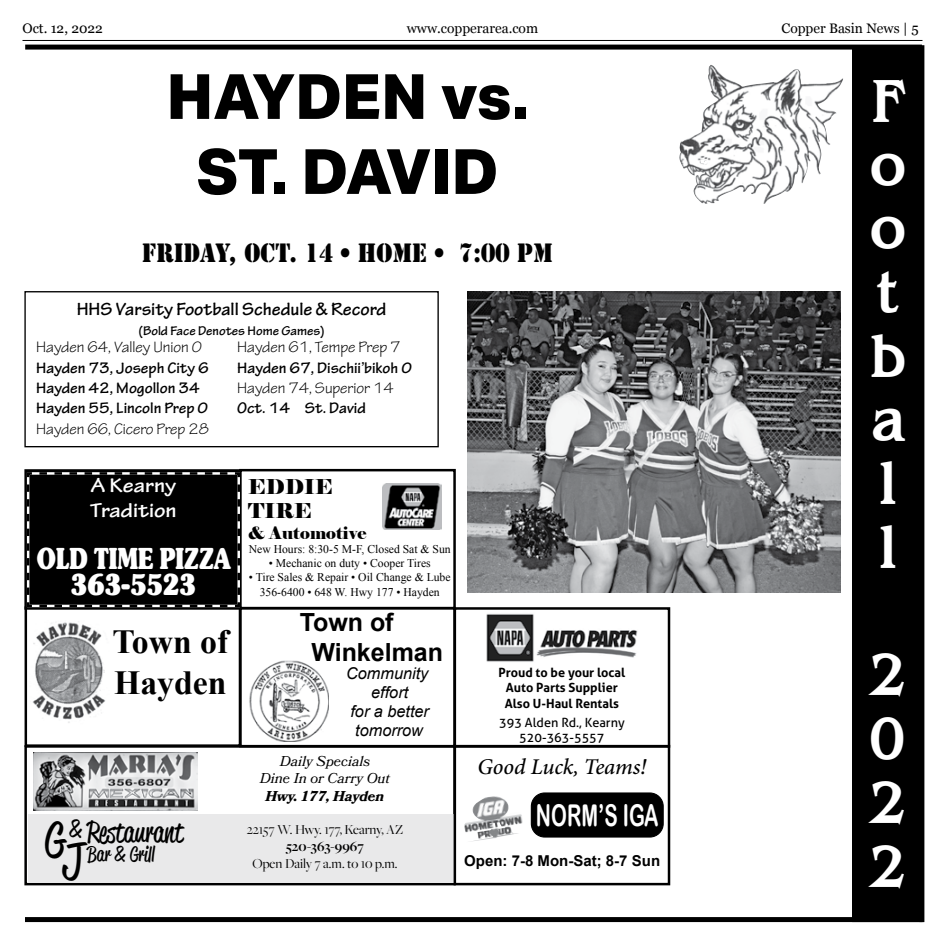
<style>
.page{position:relative;width:945px;height:945px;background:#fff}
.page>*{position:absolute;margin:0;border:0;box-sizing:border-box;transform-origin:0 0}
.t1{font:800 62.5px/75px "Aktiv Grotesk";letter-spacing:-.005em;color:#000;text-align:center}
.t2{font:700 61px/63.8px "Bangle Wide";color:#fff;scale:.8 1}
.t3{font:48.75px "Reklame Script";color:#000}
.t4{font:700 33.75px/40.5px "Times New Roman";color:#000}
.t5{font:30px/26.2px "Subway";color:#fff;text-align:center;scale:.73 1}
.t6{font:30px "Arial Rounded MT Bold";color:#fff;scale:.67 1}
.t7{font:29.62px "Reklame Script";color:#000}
.t8{font:700 25px/30px "Arial";color:#000}
.t9{font:24.75px "Stencil Std";color:#000;scale:.91 1}
.t10{font:italic 500 22.5px "Minion Pro";letter-spacing:-.005em;color:#000}
.t11{font:700 21.25px/25.5px "Tekton Pro";color:#fff;scale:1.1 1}
.t12{font:20.88px "Reklame Script";color:#000}
.t13{font:20.38px/24.5px "Elephant";color:#000}
.t14{font:700 19px "Tekton Pro";color:#000}
.t15{font:17.12px "Elephant";color:#000}
.t16{font:700 16.25px/20.4px "Tekton Pro";color:#000}
.t17{font:16.25px "Tekton Pro";color:#000}
.t18{font:italic 16.25px/18.8px "Arial";color:#000;text-align:center}
.t19{font:700 15px "Arial";color:#000}
.t20{font:14.25px "Freight Big Pro";color:#000}
.t21{font:italic 14.25px/17.1px "Bookmania";color:#000;text-align:center}
.t22{font:italic 700 14.25px "Bookmania";color:#000}
.t23{font:700 14.25px "Freight Big Pro";color:#000}
.t24{font:13.75px "Georgia";color:#000}
.t25{font:700 13.5px "Tekton Pro";letter-spacing:-.005em;color:#000}
.t26{font:700 12.62px/15.2px "Aller";color:#000;text-align:center}
.t27{font:12.62px/15.2px "Aller";color:#000;text-align:center}
.t28{font:11.75px/14.1px "Times New Roman";color:#000;text-align:center}
.s1{font-size:24.38px}
</style>
<div class="page">
<hr style="left:22px;top:40px;width:900px;height:1px;background:#000">
<div style="left:25px;top:917px;width:897px;height:5px;background:#000"></div>
<div style="left:25px;top:45px;width:897px;height:5px;background:#000"></div>
<div style="left:853px;top:47px;width:70px;height:874px;background:#000"></div>
<div style="left:852px;top:46px;width:72px;height:876px;border:1px solid #000"></div>
<div style="left:239px;top:607px;width:217px;height:140px;border:2px solid #000"></div>
<img style="left:249px;top:660px;width:79px;height:82px">
<div style="left:25px;top:606px;width:216px;height:141px;border:2px solid #000"></div>
<img style="left:33px;top:621px;width:73px;height:102px">
<div style="left:24px;top:745px;width:432px;height:140px;border:2px solid #000"></div>
<div style="left:24px;top:291px;width:415px;height:156px;border:1px solid #000"></div>
<img style="left:679px;top:65px;width:164px;height:139px">
<div style="left:239px;top:469px;width:217px;height:140px;border:2px solid #000"></div>
<img style="left:383px;top:484px;width:58px;height:46px">
<div style="left:24px;top:469px;width:217px;height:141px;border:2px solid #000"></div>
<div style="left:26px;top:471px;width:215px;height:137px;background:#000"></div>
<div style="left:28px;top:815px;width:425px;height:68px;background:#e9e9ea"></div>
<img style="left:33px;top:752px;width:164px;height:59px">
<div style="left:454px;top:745px;width:216px;height:140px;border:2px solid #000"></div>
<div style="left:531px;top:793px;width:132px;height:44px;background:#000;border-radius:13px"></div>
<div style="left:531px;top:792px;width:133px;height:46px;border:1px solid #000;border-radius:13px"></div>
<img style="left:464px;top:796px;width:59px;height:46px">
<div style="left:454px;top:607px;width:216px;height:141px;border:2px solid #000"></div>
<img style="left:486px;top:614px;width:152px;height:48px">
<img style="left:467px;top:291px;width:373px;height:301px">
<p class="t24" style="left:22px;top:18px;width:82px">Oct. 12, 2022</p>
<p class="t24" style="left:407px;top:18px;width:133px">www.copperarea.com</p>
<p class="t24" style="left:782px;top:18px;width:139px">Copper Basin News | 5</p>
<h1 class="t1" style="left:167px;top:58px;width:363px">HAYDEN vs.<br>ST. DAVID</h1>
<h3 class="t9" style="left:142px;top:237px;width:453px">FRIDAY, OCT. 14 • HOME • 7:00 PM</h3>
<h3 class="t14" style="left:77px;top:298px;width:311px">HHS Varsity Football Schedule &amp; Record</h3>
<p class="t25" style="left:139px;top:323px;width:188px">(Bold Face Denotes Home Games)</p>
<h3 class="t17" style="left:36px;top:338px;width:167px">Hayden 64, Valley Union 0</h3>
<h3 class="t16" style="left:36px;top:358px;width:174px">Hayden 73, Joseph City 6<br>Hayden 42, Mogollon 34<br>Hayden 55, Lincoln Prep 0</h3>
<h3 class="t17" style="left:36px;top:419px;width:174px">Hayden 66, Cicero Prep 28</h3>
<h3 class="t17" style="left:237px;top:338px;width:165px">Hayden 61, Tempe Prep 7</h3>
<h3 class="t16" style="left:237px;top:358px;width:176px">Hayden 67, Dischii’bikoh 0</h3>
<h3 class="t17" style="left:237px;top:379px;width:158px">Hayden 74, Superior 14</h3>
<h3 class="t16" style="left:237px;top:398px;width:130px">Oct. 14 St. David</h3>
<h3 class="t11" style="left:90px;top:473px;width:80px">A Kearny<br>Tradition</h3>
<h3 class="t5" style="left:36px;top:545px;width:267px">OLD TIME PIZZA<br>363-5523</h3>
<h3 class="t4" style="left:112px;top:621px;width:117px">Town of<br>Hayden</h3>
<h3 class="t7" style="left:69px;top:811px;width:116px"><span class="s1">&amp;</span> Restaurant</h3>
<h3 class="t12" style="left:87px;top:839px;width:70px">Bar &amp; Grill</h3>
<h3 class="t3" style="left:45px;top:817px;width:39px">GJ</h3>
<h3 class="t13" style="left:248px;top:475px;width:86px">EDDIE<br>TIRE</h3>
<h3 class="t15" style="left:248px;top:522px;width:120px">&amp; Automotive</h3>
<p class="t28" style="left:249px;top:542px;width:204px">New Hours: 8:30-5 M-F, Closed Sat &amp; Sun</p>
<p class="t28" style="left:269px;top:556px;width:163px">• Mechanic on duty • Cooper Tires</p>
<p class="t28" style="left:249px;top:570px;width:203px">• Tire Sales &amp; Repair • Oil Change &amp; Lube<br>356-6400 • 648 W. Hwy 177 • Hayden</p>
<h3 class="t8" style="left:311px;top:608px;width:133px;text-indent:-12px">Town of<br>Winkelman</h3>
<h3 class="t18" style="left:346px;top:665px;width:84px">Community effort<br>for a better tomorrow</h3>
<p class="t21" style="left:260px;top:753px;width:132px">Daily Specials<br>Dine In or Carry Out</p>
<p class="t22" style="left:266px;top:787px;width:120px">Hwy. 177, Hayden</p>
<p class="t20" style="left:247px;top:820px;width:158px">22157 W. Hwy. 177, Kearny, AZ</p>
<p class="t23" style="left:286px;top:837px;width:79px">520-363-9967</p>
<p class="t20" style="left:253px;top:855px;width:146px">Open Daily 7 a.m. to 10 p.m.</p>
<p class="t26" style="left:498px;top:665px;width:128px">Proud to be your local<br>Auto Parts Supplier<br>Also U-Haul Rentals</p>
<p class="t27" style="left:499px;top:714px;width:127px">393 Alden Rd., Kearny<br>520-363-5557</p>
<h3 class="t10" style="left:477px;top:751px;width:170px">Good Luck, Teams!</h3>
<h3 class="t6" style="left:536px;top:797px;width:184px">NORM’S IGA</h3>
<p class="t19" style="left:464px;top:850px;width:197px">Open: 7-8 Mon-Sat; 8-7 Sun</p>
<h2 class="t2" style="left:870px;top:66px;width:47px">F o o t b a l l</h2>
<h2 class="t2" style="left:870px;top:640px;width:47px;text-align:justify">2<br>0<br>2<br>2</h2>
</div>
